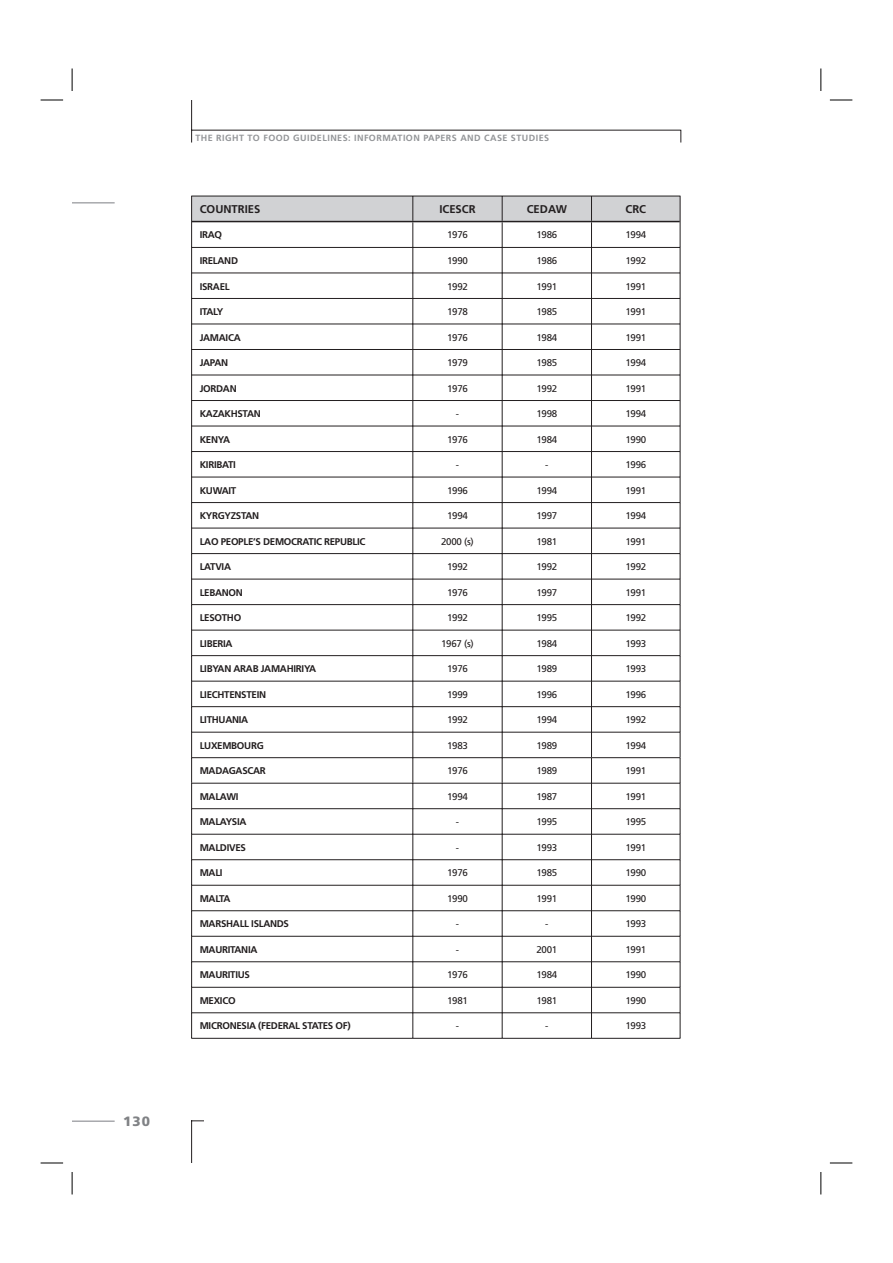
<style>
.page{position:relative;width:893px;height:1263px;background:#fff}
.page>*{position:absolute;margin:0;border:0;box-sizing:border-box;transform-origin:0 0}
.t1{font:900 13.5px "Frutiger";color:#808285}
.t2{font:700 11.25px "Frutiger";color:#231f20}
.t3{font:9.75px "Frutiger";letter-spacing:-.03em;color:#231f20}
.t4{font:700 9.75px "Frutiger";letter-spacing:-.03em;color:#231f20}
.t5{font:700 9px "Frutiger";letter-spacing:.05em;color:#939598}
</style>
<div class="page">
<hr style="left:191px;top:130px;width:489px;height:1px;background:#231f20">
<svg style="left:680px;top:130px;width:1px;height:13px"></svg>
<hr style="left:191px;top:100px;width:1px;height:43px;background:#231f20">
<hr style="left:72px;top:202px;width:43px;height:2px;background:#a8a9ad">
<hr style="left:72px;top:1120px;width:43px;height:2px;background:#a8a9ad">
<hr style="left:191px;top:1120px;width:1px;height:43px;background:#231f20">
<svg style="left:192px;top:1120px;width:12px;height:1px"></svg>
<svg style="left:191px;top:196px;width:489px;height:842px"></svg>
<hr style="left:191px;top:1038px;width:400px;height:1px;background:#231f20">
<hr style="left:591px;top:1038px;width:89px;height:1px;background:#231f20">
<hr style="left:192px;top:221px;width:399px;height:1px;background:#231f20">
<hr style="left:591px;top:221px;width:88px;height:1px;background:#231f20">
<svg style="left:41px;top:100px;width:22px;height:1px"></svg>
<svg style="left:829px;top:100px;width:23px;height:1px"></svg>
<svg style="left:41px;top:1163px;width:22px;height:1px"></svg>
<svg style="left:829px;top:1163px;width:23px;height:1px"></svg>
<svg style="left:72px;top:69px;width:1px;height:22px"></svg>
<svg style="left:72px;top:1172px;width:1px;height:22px"></svg>
<svg style="left:820px;top:69px;width:1px;height:22px"></svg>
<svg style="left:820px;top:1172px;width:1px;height:22px"></svg>
<h1 class="t1" style="left:123px;top:1116px;width:28px">130</h1>
<p class="t5" style="left:195px;top:134px;width:355px">THE RIGHT TO FOOD GUIDELINES: INFORMATION PAPERS AND CASE STUDIES</p>
<p class="t2" style="left:200px;top:205px;width:62px">COUNTRIES</p>
<p class="t2" style="left:439px;top:205px;width:38px">ICESCR</p>
<p class="t2" style="left:526px;top:205px;width:42px">CEDAW</p>
<p class="t2" style="left:625px;top:205px;width:22px">CRC</p>
<p class="t4" style="left:200px;top:231px;width:24px">IRAQ</p>
<p class="t3" style="left:447px;top:231px;width:22px">1976</p>
<p class="t3" style="left:536px;top:231px;width:22px">1986</p>
<p class="t3" style="left:625px;top:231px;width:22px">1994</p>
<p class="t4" style="left:200px;top:257px;width:40px">IRELAND</p>
<p class="t3" style="left:447px;top:257px;width:22px">1990</p>
<p class="t3" style="left:536px;top:257px;width:22px">1986</p>
<p class="t3" style="left:625px;top:257px;width:22px">1992</p>
<p class="t4" style="left:200px;top:282px;width:31px">ISRAEL</p>
<p class="t3" style="left:447px;top:282px;width:22px">1992</p>
<p class="t3" style="left:536px;top:282px;width:22px">1991</p>
<p class="t3" style="left:625px;top:282px;width:22px">1991</p>
<p class="t4" style="left:200px;top:308px;width:25px">ITALY</p>
<p class="t3" style="left:447px;top:308px;width:22px">1978</p>
<p class="t3" style="left:536px;top:308px;width:22px">1985</p>
<p class="t3" style="left:625px;top:308px;width:22px">1991</p>
<p class="t4" style="left:200px;top:333px;width:43px">JAMAICA</p>
<p class="t3" style="left:447px;top:333px;width:22px">1976</p>
<p class="t3" style="left:536px;top:333px;width:22px">1984</p>
<p class="t3" style="left:625px;top:333px;width:22px">1991</p>
<p class="t4" style="left:200px;top:359px;width:30px">JAPAN</p>
<p class="t3" style="left:447px;top:359px;width:22px">1979</p>
<p class="t3" style="left:536px;top:359px;width:22px">1985</p>
<p class="t3" style="left:625px;top:359px;width:22px">1994</p>
<p class="t4" style="left:200px;top:384px;width:38px">JORDAN</p>
<p class="t3" style="left:447px;top:384px;width:22px">1976</p>
<p class="t3" style="left:536px;top:384px;width:22px">1992</p>
<p class="t3" style="left:625px;top:384px;width:22px">1991</p>
<p class="t4" style="left:200px;top:410px;width:63px">KAZAKHSTAN</p>
<p class="t3" style="left:456px;top:410px;width:5px">-</p>
<p class="t3" style="left:536px;top:410px;width:22px">1998</p>
<p class="t3" style="left:625px;top:410px;width:22px">1994</p>
<p class="t4" style="left:200px;top:435px;width:32px">KENYA</p>
<p class="t3" style="left:447px;top:435px;width:22px">1976</p>
<p class="t3" style="left:536px;top:435px;width:22px">1984</p>
<p class="t3" style="left:625px;top:435px;width:22px">1990</p>
<p class="t4" style="left:200px;top:461px;width:38px">KIRIBATI</p>
<p class="t3" style="left:456px;top:461px;width:5px">-</p>
<p class="t3" style="left:545px;top:461px;width:5px">-</p>
<p class="t3" style="left:625px;top:461px;width:22px">1996</p>
<p class="t4" style="left:200px;top:486px;width:38px">KUWAIT</p>
<p class="t3" style="left:447px;top:486px;width:22px">1996</p>
<p class="t3" style="left:536px;top:486px;width:22px">1994</p>
<p class="t3" style="left:625px;top:486px;width:22px">1991</p>
<p class="t4" style="left:200px;top:512px;width:61px">KYRGYZSTAN</p>
<p class="t3" style="left:447px;top:512px;width:22px">1994</p>
<p class="t3" style="left:536px;top:512px;width:22px">1997</p>
<p class="t3" style="left:625px;top:512px;width:22px">1994</p>
<p class="t4" style="left:200px;top:537px;width:167px">LAO PEOPLE’S DEMOCRATIC REPUBLIC</p>
<p class="t3" style="left:441px;top:537px;width:34px">2000 (s)</p>
<p class="t3" style="left:536px;top:537px;width:22px">1981</p>
<p class="t3" style="left:625px;top:537px;width:22px">1991</p>
<p class="t4" style="left:200px;top:563px;width:33px">LATVIA</p>
<p class="t3" style="left:447px;top:563px;width:22px">1992</p>
<p class="t3" style="left:536px;top:563px;width:22px">1992</p>
<p class="t3" style="left:625px;top:563px;width:22px">1992</p>
<p class="t4" style="left:200px;top:588px;width:45px">LEBANON</p>
<p class="t3" style="left:447px;top:588px;width:22px">1976</p>
<p class="t3" style="left:536px;top:588px;width:22px">1997</p>
<p class="t3" style="left:625px;top:588px;width:22px">1991</p>
<p class="t4" style="left:200px;top:614px;width:43px">LESOTHO</p>
<p class="t3" style="left:447px;top:614px;width:22px">1992</p>
<p class="t3" style="left:536px;top:614px;width:22px">1995</p>
<p class="t3" style="left:625px;top:614px;width:22px">1992</p>
<p class="t4" style="left:200px;top:639px;width:34px">LIBERIA</p>
<p class="t3" style="left:441px;top:639px;width:34px">1967 (s)</p>
<p class="t3" style="left:536px;top:639px;width:22px">1984</p>
<p class="t3" style="left:625px;top:639px;width:22px">1993</p>
<p class="t4" style="left:200px;top:665px;width:118px">LIBYAN ARAB JAMAHIRIYA</p>
<p class="t3" style="left:447px;top:665px;width:22px">1976</p>
<p class="t3" style="left:536px;top:665px;width:22px">1989</p>
<p class="t3" style="left:625px;top:665px;width:22px">1993</p>
<p class="t4" style="left:200px;top:690px;width:68px">LIECHTENSTEIN</p>
<p class="t3" style="left:447px;top:690px;width:22px">1999</p>
<p class="t3" style="left:536px;top:690px;width:22px">1996</p>
<p class="t3" style="left:625px;top:690px;width:22px">1996</p>
<p class="t4" style="left:200px;top:716px;width:50px">LITHUANIA</p>
<p class="t3" style="left:447px;top:716px;width:22px">1992</p>
<p class="t3" style="left:536px;top:716px;width:22px">1994</p>
<p class="t3" style="left:625px;top:716px;width:22px">1992</p>
<p class="t4" style="left:200px;top:741px;width:65px">LUXEMBOURG</p>
<p class="t3" style="left:447px;top:741px;width:22px">1983</p>
<p class="t3" style="left:536px;top:741px;width:22px">1989</p>
<p class="t3" style="left:625px;top:741px;width:22px">1994</p>
<p class="t4" style="left:200px;top:767px;width:68px">MADAGASCAR</p>
<p class="t3" style="left:447px;top:767px;width:22px">1976</p>
<p class="t3" style="left:536px;top:767px;width:22px">1989</p>
<p class="t3" style="left:625px;top:767px;width:22px">1991</p>
<p class="t4" style="left:200px;top:792px;width:40px">MALAWI</p>
<p class="t3" style="left:447px;top:792px;width:22px">1994</p>
<p class="t3" style="left:536px;top:792px;width:22px">1987</p>
<p class="t3" style="left:625px;top:792px;width:22px">1991</p>
<p class="t4" style="left:200px;top:818px;width:48px">MALAYSIA</p>
<p class="t3" style="left:456px;top:818px;width:5px">-</p>
<p class="t3" style="left:536px;top:818px;width:22px">1995</p>
<p class="t3" style="left:625px;top:818px;width:22px">1995</p>
<p class="t4" style="left:200px;top:843px;width:48px">MALDIVES</p>
<p class="t3" style="left:456px;top:843px;width:5px">-</p>
<p class="t3" style="left:536px;top:843px;width:22px">1993</p>
<p class="t3" style="left:625px;top:843px;width:22px">1991</p>
<p class="t4" style="left:200px;top:869px;width:24px">MALI</p>
<p class="t3" style="left:447px;top:869px;width:22px">1976</p>
<p class="t3" style="left:536px;top:869px;width:22px">1985</p>
<p class="t3" style="left:625px;top:869px;width:22px">1990</p>
<p class="t4" style="left:200px;top:894px;width:32px">MALTA</p>
<p class="t3" style="left:447px;top:894px;width:22px">1990</p>
<p class="t3" style="left:536px;top:894px;width:22px">1991</p>
<p class="t3" style="left:625px;top:894px;width:22px">1990</p>
<p class="t4" style="left:200px;top:920px;width:91px">MARSHALL ISLANDS</p>
<p class="t3" style="left:456px;top:920px;width:5px">-</p>
<p class="t3" style="left:545px;top:920px;width:5px">-</p>
<p class="t3" style="left:625px;top:920px;width:22px">1993</p>
<p class="t4" style="left:200px;top:946px;width:59px">MAURITANIA</p>
<p class="t3" style="left:456px;top:946px;width:5px">-</p>
<p class="t3" style="left:536px;top:946px;width:22px">2001</p>
<p class="t3" style="left:625px;top:946px;width:22px">1991</p>
<p class="t4" style="left:200px;top:971px;width:52px">MAURITIUS</p>
<p class="t3" style="left:447px;top:971px;width:22px">1976</p>
<p class="t3" style="left:536px;top:971px;width:22px">1984</p>
<p class="t3" style="left:625px;top:971px;width:22px">1990</p>
<p class="t4" style="left:200px;top:997px;width:37px">MEXICO</p>
<p class="t3" style="left:447px;top:997px;width:22px">1981</p>
<p class="t3" style="left:536px;top:997px;width:22px">1981</p>
<p class="t3" style="left:625px;top:997px;width:22px">1990</p>
<p class="t4" style="left:200px;top:1022px;width:152px">MICRONESIA (FEDERAL STATES OF)</p>
<p class="t3" style="left:456px;top:1022px;width:5px">-</p>
<p class="t3" style="left:545px;top:1022px;width:5px">-</p>
<p class="t3" style="left:625px;top:1022px;width:22px">1993</p>
</div>
